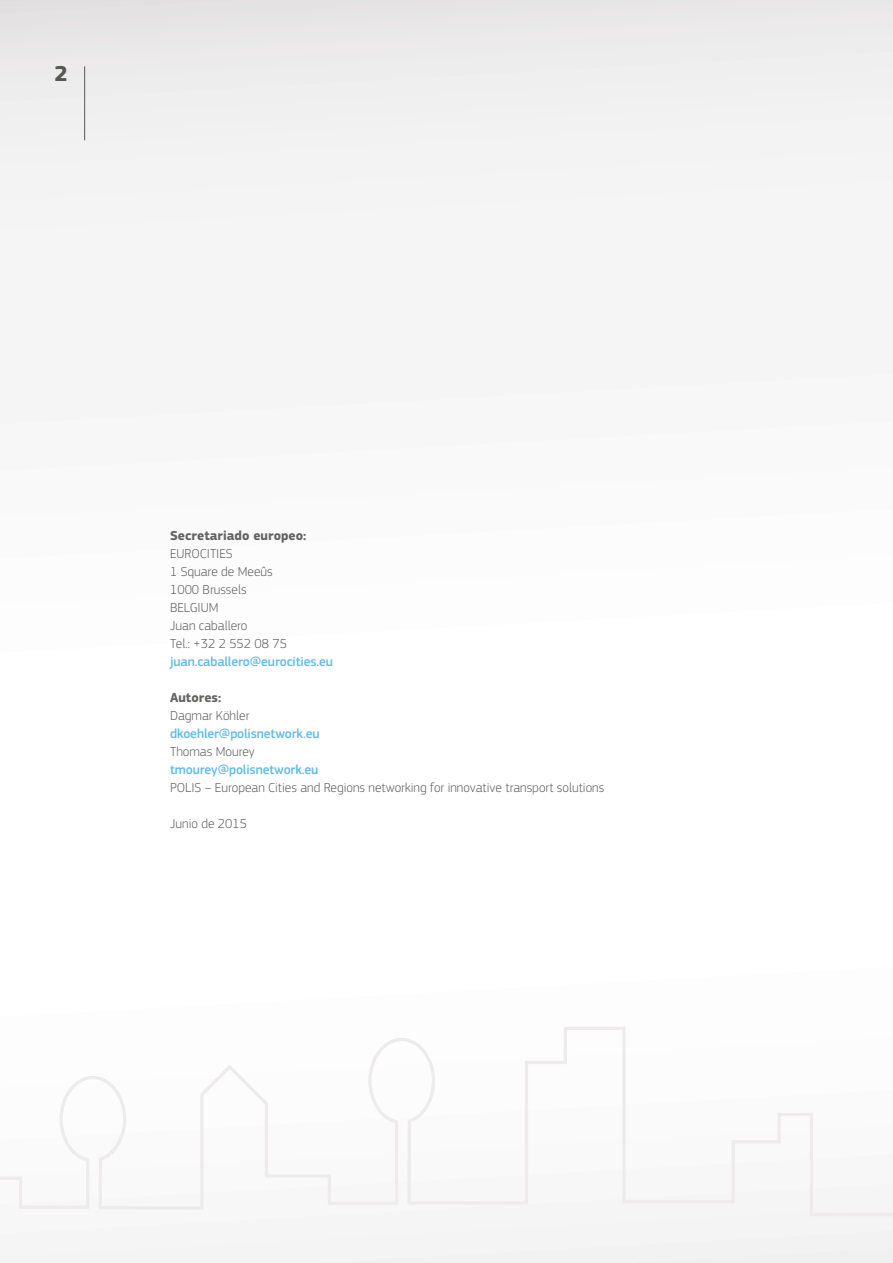
<style>
.page{position:relative;width:893px;height:1263px;background:#f9f9f9}
.page>*{position:absolute;margin:0;border:0;box-sizing:border-box;transform-origin:0 0}
.t1{font:700 22.5px "EC Square Sans Pro";color:#575756}
.t2{font:300 13.5px/18px "EC Square Sans Pro";color:#646463}
.t3{font:500 13.5px "EC Square Sans Pro";letter-spacing:-.01em;color:#62bbe8}
.t4{font:700 13.5px "EC Square Sans Pro";color:#646463}
</style>
<div class="page">
<svg style="left:437px;top:1027px;width:456px;height:189px"></svg>
<svg style="left:0;top:1038px;width:437px;height:172px"></svg>
<hr style="left:84px;top:66px;width:1px;height:74px;background:#575756">
<h1 class="t1" style="left:55px;top:60px;width:15px">2</h1>
<p class="t4" style="left:170px;top:527px;width:138px">Secretariado europeo:</p>
<p class="t2" style="left:170px;top:544px;width:119px">EUROCITIES<br>1 Square de Meeûs<br>1000 Brussels<br>BELGIUM<br>Juan caballero<br>Tel.: +32 2 552 08 75</p>
<p class="t3" style="left:170px;top:654px;width:164px">juan.caballero@eurocities.eu</p>
<p class="t4" style="left:170px;top:689px;width:53px">Autores:</p>
<p class="t2" style="left:170px;top:706px;width:81px">Dagmar Köhler</p>
<p class="t3" style="left:170px;top:726px;width:151px">dkoehler@polisnetwork.eu</p>
<p class="t2" style="left:170px;top:742px;width:86px">Thomas Mourey</p>
<p class="t3" style="left:170px;top:762px;width:150px">tmourey@polisnetwork.eu</p>
<p class="t2" style="left:170px;top:778px;width:436px">POLIS – European Cities and Regions networking for innovative transport solutions</p>
<p class="t2" style="left:170px;top:814px;width:79px">Junio de 2015</p>
</div>
